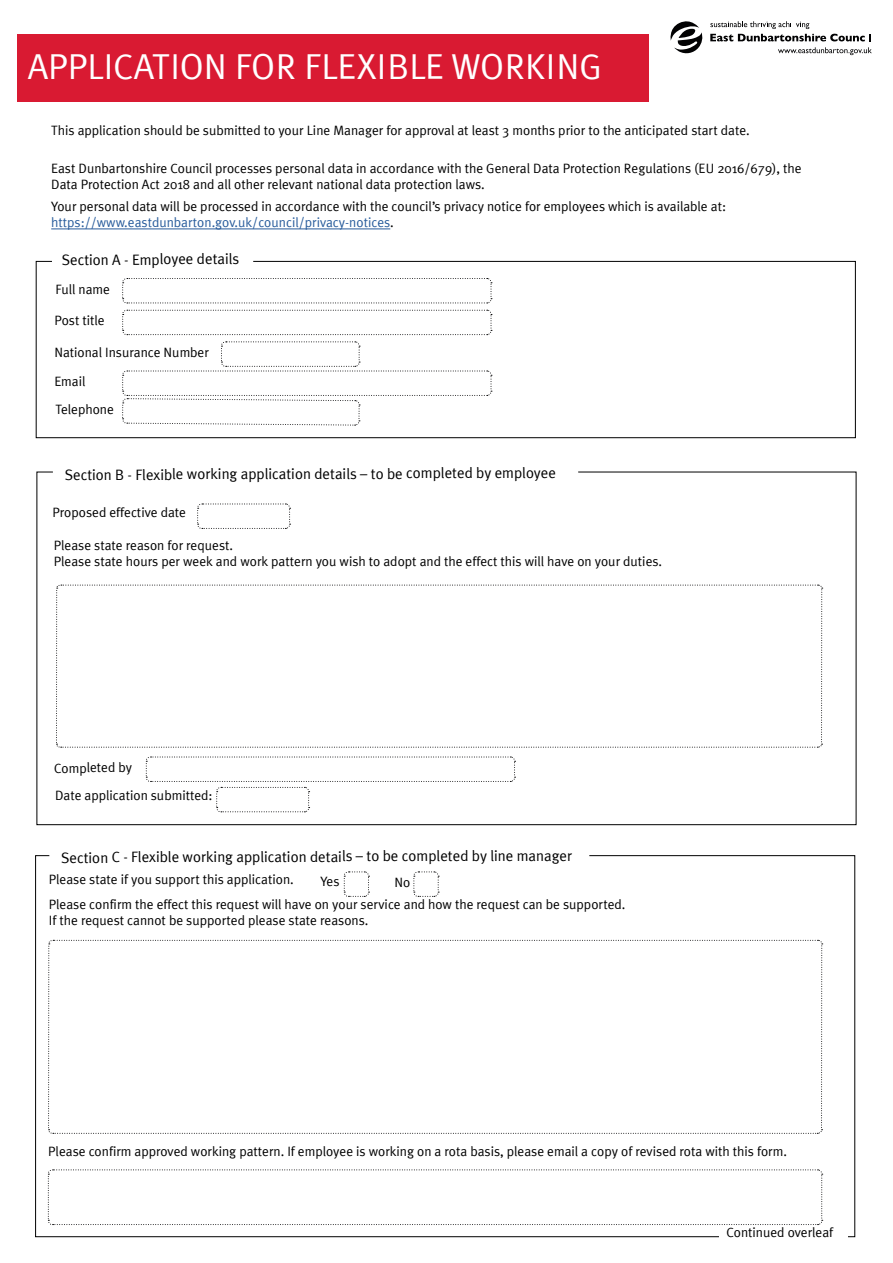
<style>
.page{position:relative;width:893px;height:1263px;background:#fff}
.page>*{position:absolute;margin:0;border:0;box-sizing:border-box;transform-origin:0 0}
.t1{font:36px "Meta Plus";color:#fff}
.t2{font:15px "Meta Plus";letter-spacing:-.005em;color:#000}
.t3{font:13.5px/16.2px "Meta Plus";color:#000}
.s1{color:#275b9b}
</style>
<div class="page">
<hr style="left:51px;top:229px;width:339px;height:1px;background:#275b9b">
<div style="left:36px;top:261px;width:820px;height:177px;border:1px solid #000"></div>
<svg style="left:52px;top:261px;width:201px;height:2px"></svg>
<div style="left:17px;top:34px;width:632px;height:68px;background:#d91a32"></div>
<svg style="left:670px;top:21px;width:33px;height:33px"></svg>
<svg style="left:778px;top:47px;width:94px;height:8px"></svg>
<svg style="left:710px;top:21px;width:161px;height:20px"></svg>
<svg style="left:122px;top:278px;width:370px;height:57px"></svg>
<svg style="left:122px;top:341px;width:370px;height:85px"></svg>
<svg style="left:197px;top:503px;width:94px;height:26px"></svg>
<svg style="left:56px;top:584px;width:767px;height:164px"></svg>
<svg style="left:145px;top:756px;width:371px;height:57px"></svg>
<svg style="left:343px;top:871px;width:26px;height:26px"></svg>
<svg style="left:413px;top:871px;width:26px;height:26px"></svg>
<svg style="left:48px;top:939px;width:775px;height:195px"></svg>
<svg style="left:48px;top:1169px;width:775px;height:56px"></svg>
<p class="t1" style="left:28px;top:46px;width:576px">APPLICATION FOR FLEXIBLE WORKING</p>
<p class="t3" style="left:51px;top:122px;width:700px">This application should be submitted to your Line Manager for approval at least 3 months prior to the anticipated start date.</p>
<p class="t3" style="left:51px;top:160px;width:752px">East Dunbartonshire Council processes personal data in accordance with the General Data Protection Regulations (EU 2016/679), the<br>Data Protection Act 2018 and all other relevant national data protection laws.</p>
<p class="t3" style="left:51px;top:198px;width:676px">Your personal data will be processed in accordance with the council’s privacy notice for employees which is available at: <span class="s1">https://www.eastdunbarton.gov.uk/council/privacy-notices</span>.</p>
<p class="t2" style="left:61px;top:252px;width:179px;rotate:-1deg">Section A - Employee details</p>
<p class="t3" style="left:55px;top:281px;width:56px">Full name</p>
<p class="t3" style="left:54px;top:312px;width:52px">Post title</p>
<p class="t3" style="left:54px;top:337px;width:156px;line-height:29px">National Insurance Number<br>Email<br>Telephone</p>
<p class="t2" style="left:65px;top:465px;width:493px">Section B - Flexible working application details – to be completed by employee</p>
<p class="t3" style="left:53px;top:504px;width:135px">Proposed effective date</p>
<p class="t3" style="left:54px;top:537px;width:610px">Please state reason for request.<br>Please state hours per week and work pattern you wish to adopt and the effect this will have on your duties.</p>
<p class="t3" style="left:54px;top:759px;width:80px">Completed by</p>
<p class="t3" style="left:55px;top:786px;width:159px">Date application submitted:</p>
<p class="t2" style="left:61px;top:848px;width:512px">Section C - Flexible working application details – to be completed by line manager</p>
<p class="t3" style="left:320px;top:873px;width:21px">Yes</p>
<p class="t3" style="left:49px;top:871px;width:246px">Please state if you support this application.</p>
<p class="t3" style="left:49px;top:871px;width:578px;line-height:22px;text-indent:346px">No<br>Please confirm the effect this request will have on your service and how the request can be supported.</p>
<p class="t3" style="left:49px;top:912px;width:321px">If the request cannot be supported please state reasons.</p>
<p class="t3" style="left:48px;top:1143px;width:740px">Please confirm approved working pattern. If employee is working on a rota basis, please email a copy of revised rota with this form.</p>
<p class="t3" style="left:726px;top:1224px;width:108px">Continued overleaf</p>
</div>
